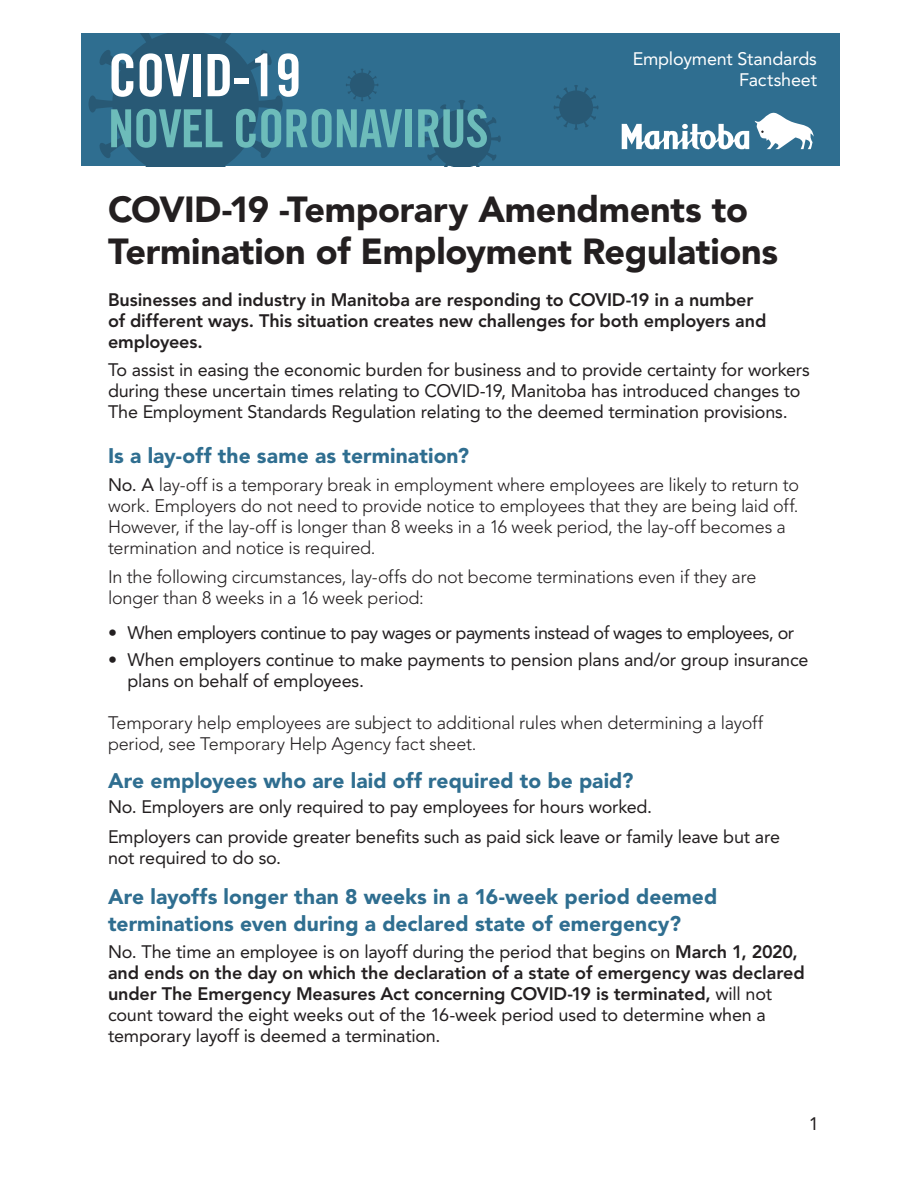
<style>
.page{position:relative;width:918px;height:1188px;background:#fff}
.page>*{position:absolute;margin:0;border:0;box-sizing:border-box;transform-origin:0 0}
.t1{font:58.5px "Trade Gothic LT Std Bd Cn 20";letter-spacing:-.02em;color:#fff}
.t2{font:52.5px "Trade Gothic LT Std Bd Cn 20";letter-spacing:-.02em;color:#6dbcba}
.t3{font:900 36px/42px "Avenir LT Std";letter-spacing:-.01em;color:#231f20}
.t4{font:900 21px/27px "Avenir LT Std";letter-spacing:.005em;color:#2f6e90}
.Answer_Text{font:300 18px/21px "Avenir LT Std";letter-spacing:-.015em;color:#231f20}
.Answer_Text-2{font:18px/21px "Avenir LT Std";letter-spacing:-.01em;color:#231f20}
.Intro_Text{font:18px/21px "Avenir LT Std";letter-spacing:-.01em;color:#231f20}
.Bullet_Text{font:18px/21px "Avenir LT Std";letter-spacing:-.015em;color:#231f20}
.Intro_Text-2{font:800 18px/21px "Avenir LT Std";letter-spacing:-.01em;color:#231f20}
.Answer_Text-3{font:18px/21px "Avenir LT Std";letter-spacing:-.01em;color:#fff;text-align:right}
.s1{font-weight:400}
.s2{font-weight:800}
</style>
<div class="page">
<div style="left:81px;top:33px;width:759px;height:133px;background:#2f6e90"></div>
<svg style="left:89px;top:33px;width:194px;height:133px"></svg>
<svg style="left:423px;top:100px;width:78px;height:66px"></svg>
<svg style="left:554px;top:85px;width:45px;height:45px"></svg>
<svg style="left:346px;top:69px;width:32px;height:32px"></svg>
<svg style="left:622px;top:113px;width:192px;height:36px"></svg>
<h1 class="t1" style="left:108px;top:40px;width:195px">COVID-19</h1>
<h1 class="t2" style="left:108px;top:97px;width:382px">NOVEL CORONAVIRUS</h1>
<p class="Answer_Text-3" style="left:633px;top:48px;width:186px">Employment Standards<br>Factsheet</p>
<h2 class="t3" style="left:108px;top:188px;width:672px">COVID-19 -Temporary Amendments to<br>Termination of Employment Regulations</h2>
<h2 class="Intro_Text-2" style="left:108px;top:290px;width:660px">Businesses and industry in Manitoba are responding to COVID-19 in a number of different ways. This situation creates new challenges for both employers and employees.</h2>
<h2 class="Intro_Text" style="left:108px;top:359px;width:703px">To assist in easing the economic burden for business and to provide certainty for workers during these uncertain times relating to COVID-19, Manitoba has introduced changes to<br>The Employment Standards Regulation relating to the deemed termination provisions.</h2>
<h3 class="t4" style="left:108px;top:442px;width:363px">Is a lay-off the same as termination?</h3>
<p class="Answer_Text" style="left:108px;top:474px;width:693px"><span class="s1">No. A</span> lay-off is a temporary break in employment where employees are likely to return to work. Employers do not need to provide notice to employees that they are being laid off.<br>However, if the lay-off is longer than 8 weeks in a 16 week period, the lay-off becomes a termination and notice is required.</p>
<p class="Answer_Text" style="left:108px;top:567px;width:650px">In the following circumstances, lay-offs do not become terminations even if they are longer than 8 weeks in a 16 week period:</p>
<p class="Bullet_Text" style="left:108px;top:622px;width:688px">• When employers continue to pay wages or payments instead of wages to employees, or</p>
<p class="Bullet_Text" style="left:128px;top:650px;width:682px;text-indent:-20px">• When employers continue to make payments to pension plans and/or group insurance plans on behalf of employees.</p>
<p class="Answer_Text" style="left:108px;top:712px;width:657px">Temporary help employees are subject to additional rules when determining a layoff period, see Temporary Help Agency fact sheet.</p>
<h3 class="t4" style="left:108px;top:767px;width:527px">Are employees who are laid off required to be paid?</h3>
<p class="Answer_Text-2" style="left:108px;top:796px;width:546px">No. Employers are only required to pay employees for hours worked.</p>
<p class="Answer_Text-2" style="left:108px;top:826px;width:674px">Employers can provide greater benefits such as paid sick leave or family leave but are not required to do so.</p>
<h3 class="t4" style="left:108px;top:883px;width:611px">Are layoffs longer than 8 weeks in a 16-week period deemed terminations even during a declared state of emergency?</h3>
<p class="Answer_Text-2" style="left:108px;top:942px;width:698px">No. The time an employee is on layoff during the period that begins on <span class="s2">March 1, 2020, and ends on the day on which the declaration of a state of emergency was declared under The Emergency Measures Act concerning COVID-19 is terminated,</span> will not count toward the eight weeks out of the 16-week period used to determine when a temporary layoff is deemed a termination.</p>
<p class="Answer_Text-2" style="left:809px;top:1114px;width:12px">1</p>
</div>
